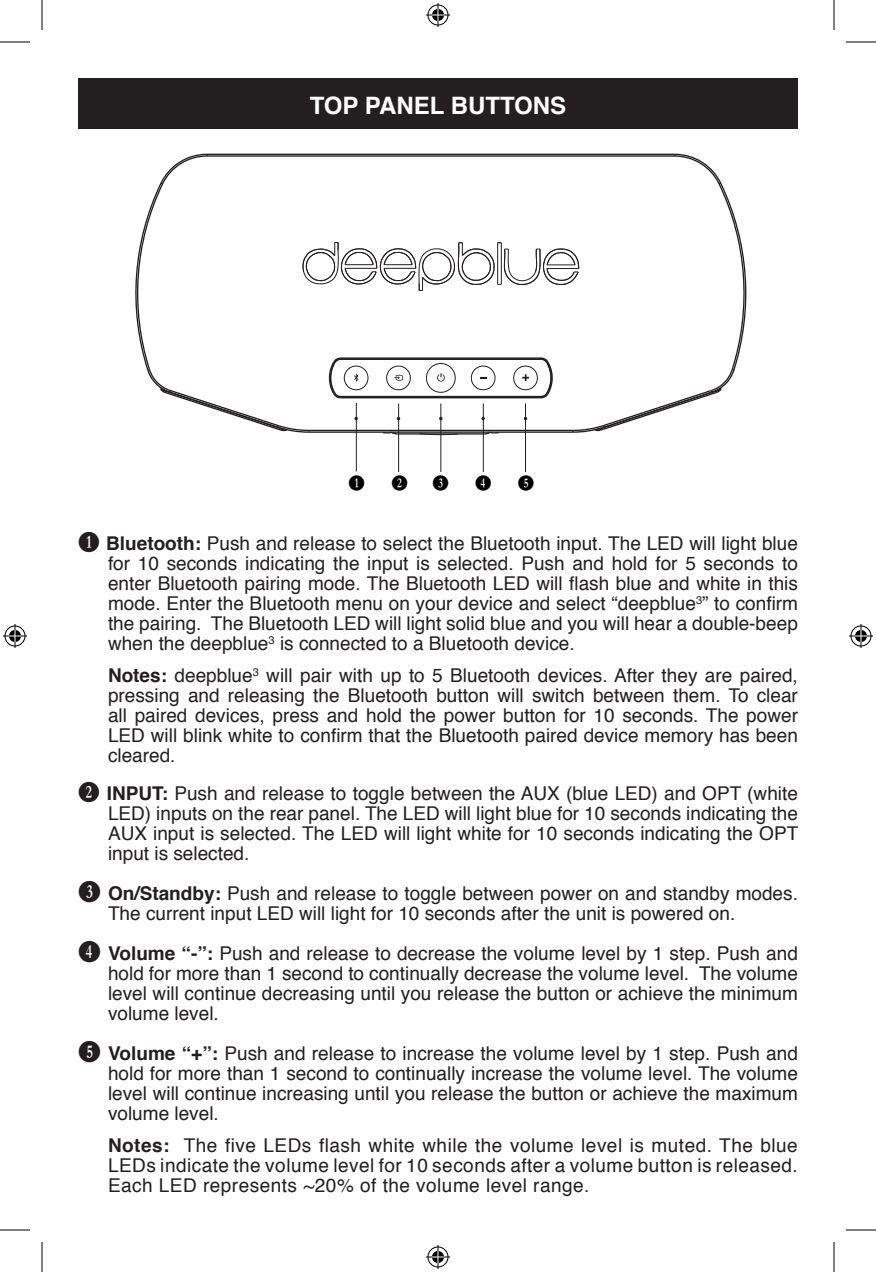
<style>
.page{position:relative;width:876px;height:1272px;background:#fff}
.page>*{position:absolute;margin:0;border:0;box-sizing:border-box;transform-origin:0 0}
.t1{font:700 24px "Helvetica";color:#fff}
.t2{font:19px/20px "Helvetica";color:#231f20;text-align:justify}
.t3{font:14.4px "Numberpile";color:#000}
.s1{font-family:"Numberpile"}
.s2{font-weight:700}
.s3{font-family:"Numberpile";font-size:20px}
</style>
<div class="page">
<svg style="left:135px;top:153px;width:612px;height:282px"></svg>
<hr style="left:356px;top:403px;width:1px;height:68px;background:#231f20">
<hr style="left:398px;top:404px;width:1px;height:68px;background:#231f20">
<hr style="left:441px;top:404px;width:1px;height:68px;background:#231f20">
<hr style="left:483px;top:404px;width:1px;height:68px;background:#231f20">
<hr style="left:525px;top:404px;width:1px;height:68px;background:#231f20">
<div style="left:78px;top:78px;width:720px;height:50px;background:#231f20"></div>
<hr style="left:0;top:42px;width:30px;height:1px;background:#000">
<hr style="left:846px;top:42px;width:30px;height:1px;background:#000">
<hr style="left:0;top:1230px;width:30px;height:1px;background:#000">
<hr style="left:846px;top:1230px;width:30px;height:1px;background:#000">
<hr style="left:42px;top:0;width:1px;height:30px;background:#000">
<hr style="left:42px;top:1242px;width:1px;height:30px;background:#000">
<hr style="left:834px;top:0;width:1px;height:30px;background:#000">
<hr style="left:834px;top:1242px;width:1px;height:30px;background:#000">
<svg style="left:426px;top:3px;width:24px;height:24px"></svg>
<svg style="left:426px;top:1245px;width:24px;height:24px"></svg>
<svg style="left:3px;top:624px;width:24px;height:24px"></svg>
<svg style="left:849px;top:624px;width:24px;height:24px"></svg>
<p class="t1" style="left:310px;top:86px;width:258px">TOP PANEL BUTTONS</p>
<p class="t3" style="left:348px;top:475px;width:18px">B</p>
<p class="t3" style="left:391px;top:475px;width:18px">C</p>
<p class="t3" style="left:433px;top:475px;width:18px">D</p>
<p class="t3" style="left:475px;top:475px;width:18px">E</p>
<p class="t3" style="left:518px;top:475px;width:18px">F</p>
<p class="t2" style="left:108px;top:534px;width:691px;text-indent:-30px"><span class="s1">B</span> <span class="s2">Bluetooth:</span> Push and release to select the Bluetooth input. The LED will light blue for 10 seconds indicating the input is selected. Push and hold for 5 seconds to enter Bluetooth pairing mode. The Bluetooth LED will flash blue and white in this mode. Enter the Bluetooth menu on your device and select “deepblue<sup>3</sup>” to confirm the pairing. The Bluetooth LED will light solid blue and you will hear a double-beep when the deepblue<sup>3</sup> is connected to a Bluetooth device.</p>
<p class="t2" style="left:108px;top:666px;width:692px"><span class="s2">Notes:</span> deepblue<sup>3</sup> will pair with up to 5 Bluetooth devices. After they are paired, pressing and releasing the Bluetooth button will switch between them. To clear all paired devices, press and hold the power button for 10 seconds. The power LED will blink white to confirm that the Bluetooth paired device memory has been cleared.</p>
<p class="t2" style="left:108px;top:784px;width:692px;text-indent:-30px"><span class="s1">C</span> <span class="s2">INPUT:</span> Push and release to toggle between the AUX (blue LED) and OPT (white LED) inputs on the rear panel. The LED will light blue for 10 seconds indicating the AUX input is selected. The LED will light white for 10 seconds indicating the OPT input is selected.</p>
<p class="t2" style="left:108px;top:884px;width:691px;text-indent:-30px"><span class="s3">D</span> <span class="s2">On/Standby:</span> Push and release to toggle between power on and standby modes.<br>The current input LED will light for 10 seconds after the unit is powered on.</p>
<p class="t2" style="left:108px;top:944px;width:692px;text-indent:-30px"><span class="s3">E</span> <span class="s2">Volume “-”:</span> Push and release to decrease the volume level by 1 step. Push and hold for more than 1 second to continually decrease the volume level. The volume level will continue decreasing until you release the button or achieve the minimum volume level.</p>
<p class="t2" style="left:108px;top:1044px;width:692px;text-indent:-30px"><span class="s3">F</span> <span class="s2">Volume “+”:</span> Push and release to increase the volume level by 1 step. Push and hold for more than 1 second to continually increase the volume level. The volume level will continue increasing until you release the button or achieve the maximum volume level.</p>
<p class="t2" style="left:108px;top:1136px;width:691px"><span class="s2">Notes:</span> The five LEDs flash white while the volume level is muted. The blue LEDs indicate the volume level for 10 seconds after a volume button is released.<br>Each LED represents ~20% of the volume level range.</p>
</div>
